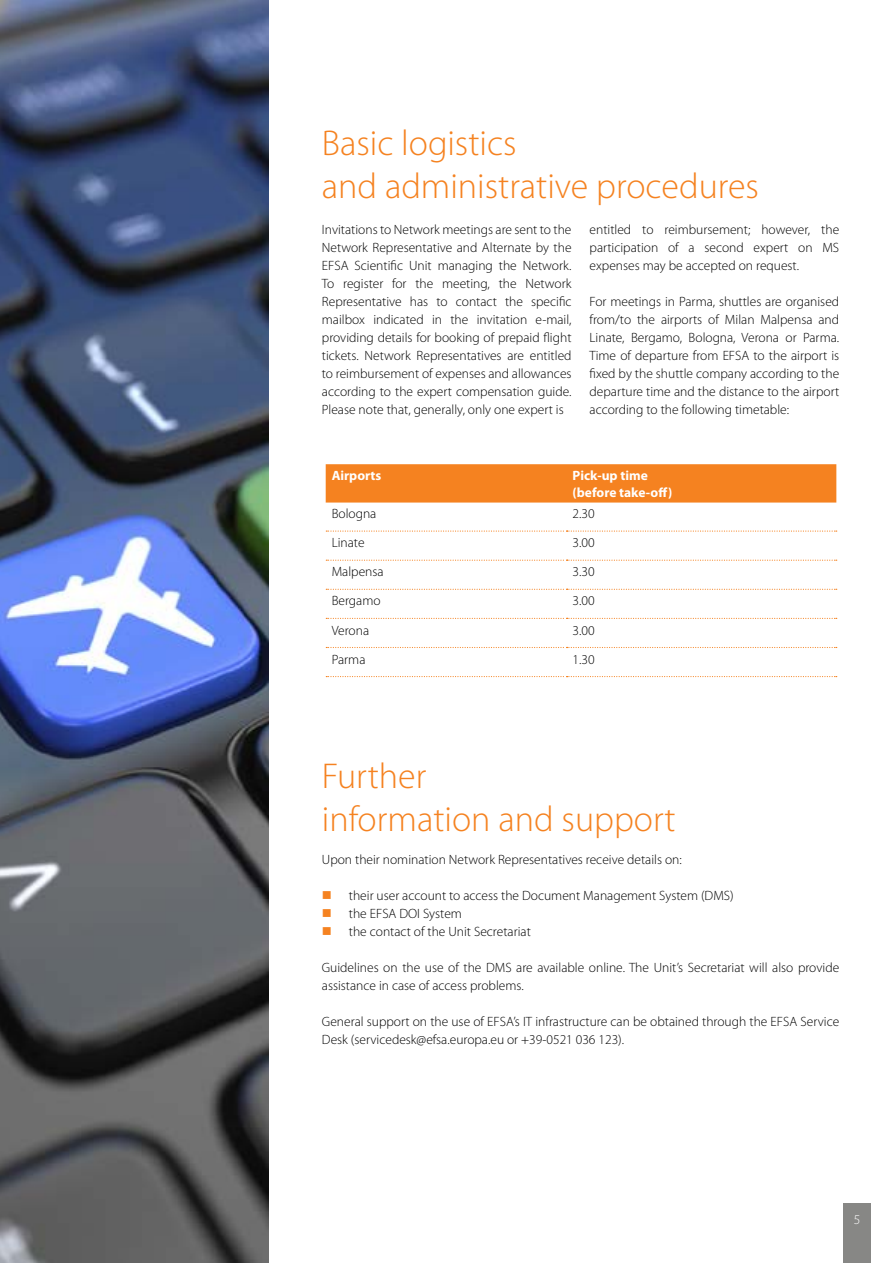
<style>
.page{position:relative;width:893px;height:1263px;background:#fff}
.page>*{position:absolute;margin:0;border:0;box-sizing:border-box;transform-origin:0 0}
.t1{font:300 36px/43.2px "Myriad Pro";color:#f58220}
.t2{font:300 13.5px/18px "Myriad Pro";color:#000;text-align:justify}
.t3{font:700 13.5px/16.2px "Myriad Pro";color:#fff}
.t4{font:300 13.5px "Myriad Pro";color:#fff}
</style>
<div class="page">
<div style="left:843px;top:1203px;width:28px;height:60px;background:#878785"></div>
<div style="left:326px;top:464px;width:510px;height:38px;background:#f58220"></div>
<svg style="left:326px;top:530px;width:511px;height:2px"></svg>
<svg style="left:326px;top:560px;width:511px;height:1px"></svg>
<svg style="left:326px;top:589px;width:511px;height:1px"></svg>
<svg style="left:326px;top:618px;width:511px;height:1px"></svg>
<svg style="left:326px;top:647px;width:511px;height:1px"></svg>
<svg style="left:326px;top:676px;width:511px;height:1px"></svg>
<img style="left:0;top:0;width:269px;height:1263px">
<h1 class="t1" style="left:322px;top:121px;width:438px">Basic logistics<br>and administrative procedures</h1>
<p class="t2" style="left:322px;top:220px;width:251px">Invitations to Network meetings are sent to the Network Representative and Alternate by the EFSA Scientific Unit managing the Network.<br>To register for the meeting, the Network Representative has to contact the specific mailbox indicated in the invitation e-mail, providing details for booking of prepaid flight tickets. Network Representatives are entitled to reimbursement of expenses and allowances according to the expert compensation guide.<br>Please note that, generally, only one expert is</p>
<p class="t2" style="left:590px;top:220px;width:251px">entitled to reimbursement; however, the participation of a second expert on MS expenses may be accepted on request.</p>
<p class="t2" style="left:590px;top:292px;width:251px">For meetings in Parma, shuttles are organised from/to the airports of Milan Malpensa and Linate, Bergamo, Bologna, Verona or Parma.<br>Time of departure from EFSA to the airport is fixed by the shuttle company according to the departure time and the distance to the airport according to the following timetable:</p>
<p class="t3" style="left:332px;top:467px;width:51px">Airports</p>
<p class="t3" style="left:573px;top:467px;width:101px">Pick-up time (before take-off)</p>
<p class="t2" style="left:332px;top:504px;width:46px">Bologna</p>
<p class="t2" style="left:573px;top:504px;width:24px">2.30</p>
<p class="t2" style="left:332px;top:534px;width:34px">Linate</p>
<p class="t2" style="left:573px;top:534px;width:24px">3.00</p>
<p class="t2" style="left:332px;top:563px;width:54px">Malpensa</p>
<p class="t2" style="left:573px;top:563px;width:24px">3.30</p>
<p class="t2" style="left:332px;top:592px;width:50px">Bergamo</p>
<p class="t2" style="left:573px;top:592px;width:24px">3.00</p>
<p class="t2" style="left:332px;top:621px;width:39px">Verona</p>
<p class="t2" style="left:573px;top:621px;width:24px">3.00</p>
<p class="t2" style="left:332px;top:650px;width:35px">Parma</p>
<p class="t2" style="left:573px;top:650px;width:24px">1.30</p>
<h1 class="t1" style="left:322px;top:754px;width:355px">Further<br>information and support</h1>
<p class="t2" style="left:322px;top:850px;width:361px">Upon their nomination Network Representatives receive details on:</p>
<p class="t2" style="left:349px;top:886px;width:386px;text-align:left">their user account to access the Document Management System (DMS) the EFSA DOI System<br>the contact of the Unit Secretariat</p>
<p class="t2" style="left:322px;top:958px;width:519px">Guidelines on the use of the DMS are available online. The Unit’s Secretariat will also provide assistance in case of access problems.</p>
<p class="t2" style="left:322px;top:1012px;width:519px">General support on the use of EFSA’s IT infrastructure can be obtained through the EFSA Service<br>Desk (servicedesk@efsa.europa.eu or +39-0521 036 123).</p>
<p class="t4" style="left:854px;top:1211px;width:8px">5</p>
</div>
